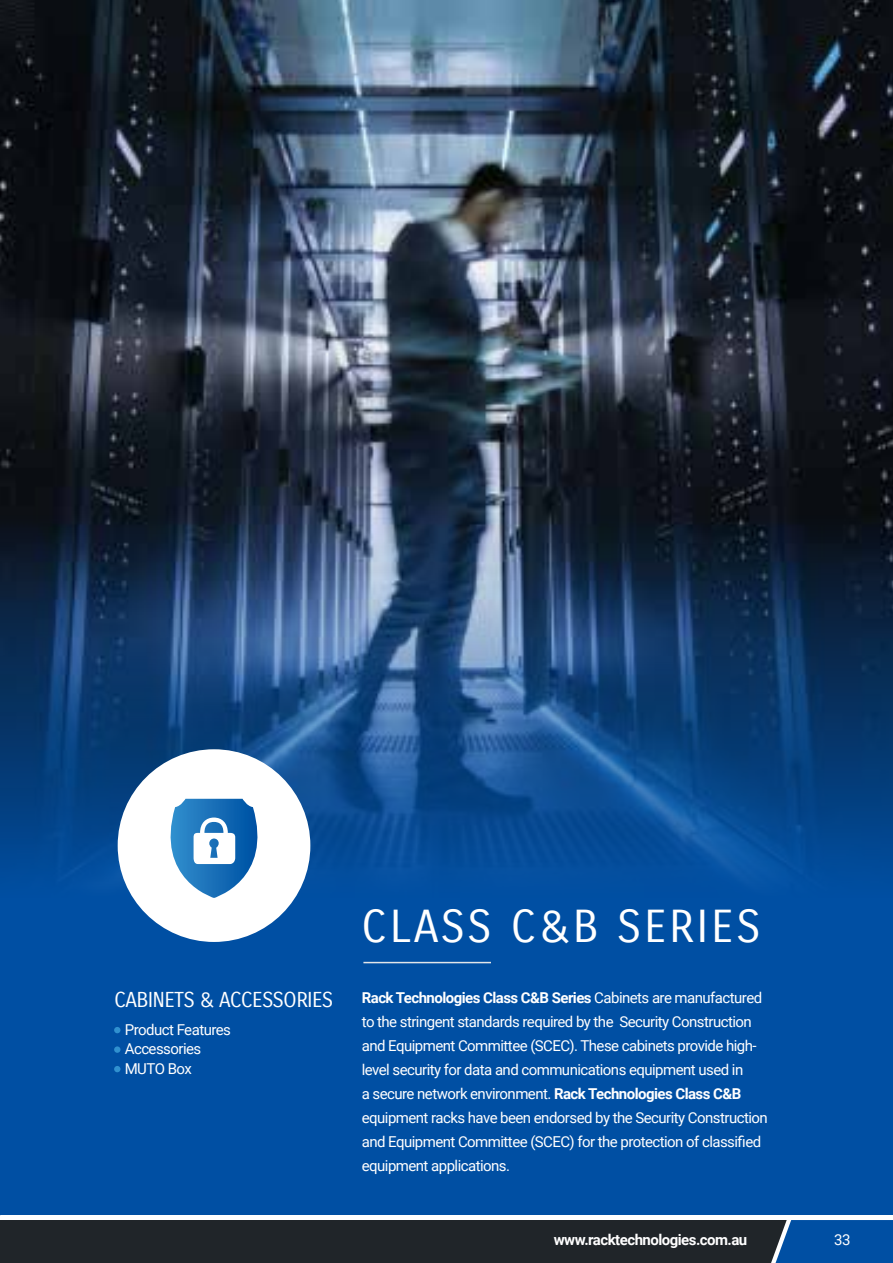
<style>
.page{position:relative;width:893px;height:1263px;background:#fff}
.page>*{position:absolute;margin:0;border:0;box-sizing:border-box;transform-origin:0 0}
.t1{font:45px "Carrois Gothic";letter-spacing:.055em;color:#fff}
.t2{font:21px "Carrois Gothic";letter-spacing:-.035em;color:#fff}
.t3{font:15px/24px "Roboto";letter-spacing:-.035em;color:#fff}
.t4{font:700 15px "Roboto";letter-spacing:-.035em;color:#fff}
.s1{font-weight:700}
</style>
<div class="page">
<div style="left:0;top:1220px;width:893px;height:43px;background:#202529"></div>
<svg style="left:771px;top:1220px;width:122px;height:43px;background:#0b529e"></svg>
<div style="left:0;top:811px;width:893px;height:404px;background:#004fa3"></div>
<img style="left:0;top:0;width:893px;height:516px">
<svg style="left:0;top:516px;width:893px;height:383px;background:#174578"></svg>
<hr style="left:363px;top:962px;width:128px;height:1px;background:#e2e6e9">
<svg style="left:114px;top:1027px;width:6px;height:6px"></svg>
<div style="left:114px;top:1046px;width:6px;height:7px;background:#3090cf;border-radius:50%"></div>
<svg style="left:114px;top:1066px;width:6px;height:6px"></svg>
<div style="left:118px;top:749px;width:192px;height:193px;background:#fff;border-radius:50%"></div>
<svg style="left:170px;top:799px;width:88px;height:99px"></svg>
<h2 class="t2" style="left:114px;top:987px;width:221px">CABINETS &amp; ACCESSORIES</h2>
<p class="t3" style="left:125px;top:1019px;width:108px;line-height:19.5px">Product Features<br>Accessories<br>MUTO Box</p>
<h1 class="t1" style="left:361px;top:900px;width:401px">CLASS C&amp;B SERIES</h1>
<p class="t3" style="left:362px;top:985px;width:407px"><span class="s1">Rack Technologies Class C&amp;B Series</span> Cabinets are manufactured to the stringent standards required by the Security Construction and Equipment Committee (SCEC). These cabinets provide high&shy;level security for data and communications equipment used in<br>a secure network environment. <span class="s1">Rack Technologies Class C&amp;B </span>equipment racks have been endorsed by the Security Construction and Equipment Committee (SCEC) for the protection of classified equipment applications.</p>
<p class="t4" style="left:554px;top:1229px;width:195px">www.racktechnologies.com.au</p>
<p class="t3" style="left:834px;top:1227px;width:18px">33</p>
</div>
